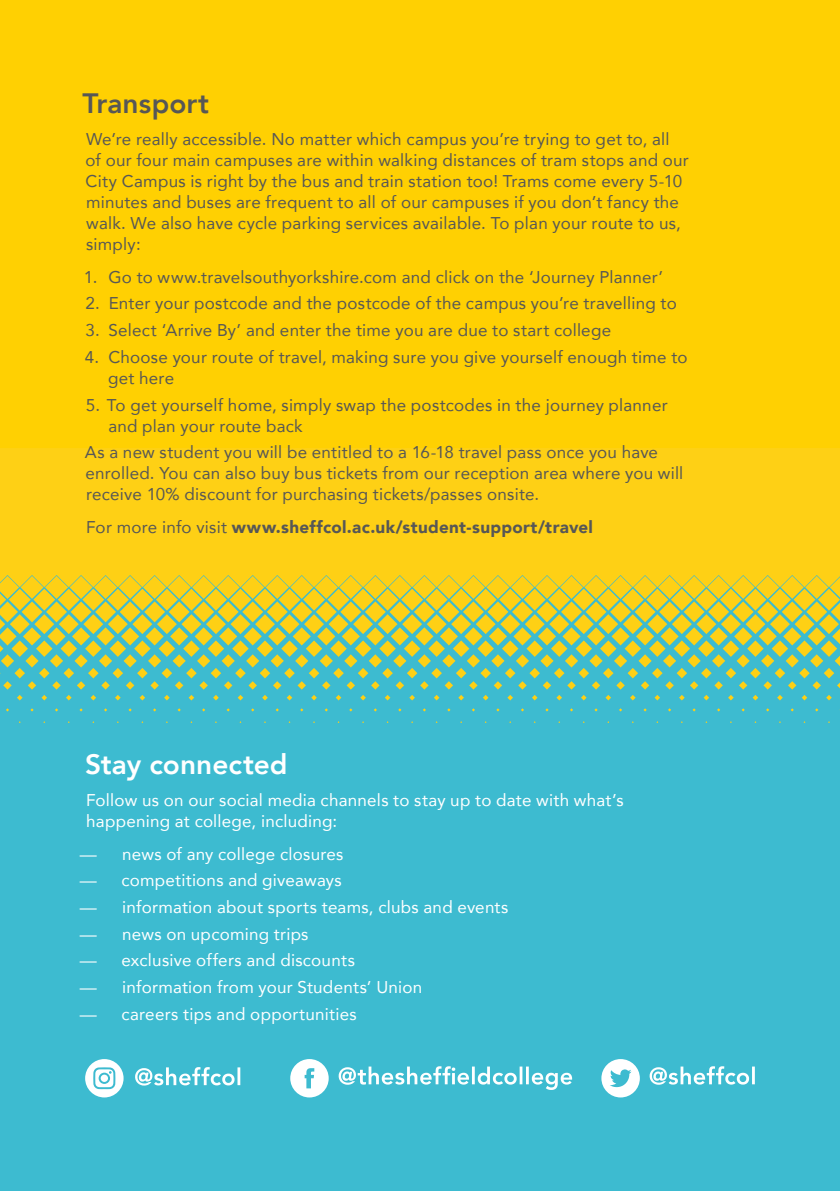
<style>
.page{position:relative;width:840px;height:1191px;background:#fff}
.page>*{position:absolute;margin:0;border:0;box-sizing:border-box;transform-origin:0 0}
.t1{font:800 28px "Avenir";color:#fff}
.t2{font:800 28px "Avenir";letter-spacing:.005em;color:#575756}
.t3{font:17px/21px "Avenir";letter-spacing:.015em;color:#575756}
.t4{font:17px/21px "Avenir";letter-spacing:.015em;color:#fff}
.t5{font:900 17px "Avenir";letter-spacing:.02em;color:#575756}
.s1{font-weight:400}
</style>
<div class="page">
<div style="left:0;top:292px;width:839px;height:899px;background:#3dbbd0"></div>
<div style="left:0;top:0;width:839px;height:557px;background:#ffd002"></div>
<svg style="left:0;top:448px;width:839px;height:275px;fill:#fed015"></svg>
<svg style="left:85px;top:1059px;width:38px;height:38px"></svg>
<svg style="left:290px;top:1059px;width:38px;height:38px"></svg>
<svg style="left:601px;top:1059px;width:38px;height:38px"></svg>
<svg style="left:135px;top:1067px;width:105px;height:18px"></svg>
<svg style="left:338px;top:1066px;width:233px;height:24px"></svg>
<svg style="left:649px;top:1066px;width:105px;height:18px"></svg>
<h1 class="t2" style="left:82px;top:82px;width:128px">Transport</h1>
<p class="t3" style="left:85px;top:128px;width:604px">We’re really accessible. No matter which campus you’re trying to get to, all<br>of our four main campuses are within walking distances of tram stops and our City Campus is right by the bus and train station too! Trams come every 5-10 minutes and buses are frequent to all of our campuses if you don’t fancy the walk. We also have cycle parking services available. To plan your route to us, simply:</p>
<p class="t3" style="left:84px;top:266px;width:580px">1. Go to www.travelsouthyorkshire.com and click on the ‘Journey Planner’</p>
<p class="t3" style="left:85px;top:292px;width:592px">2. Enter your postcode and the postcode of the campus you’re travelling to</p>
<p class="t3" style="left:85px;top:319px;width:527px">3. Select ‘Arrive By’ and enter the time you are due to start college</p>
<p class="t3" style="left:108px;top:346px;width:580px;text-indent:-23px">4. Choose your route of travel, making sure you give yourself enough time to get here</p>
<p class="t3" style="left:108px;top:393px;width:560px;text-indent:-22px">5. To get yourself home, simply swap the postcodes in the journey planner and plan your route back</p>
<p class="t3" style="left:85px;top:441px;width:599px">As a new student you will be entitled to a 16-18 travel pass once you have enrolled. You can also buy bus tickets from our reception area where you will receive 10% discount for purchasing tickets/passes onsite.</p>
<p class="t5" style="left:86px;top:512px;width:508px"><span class="s1">For more info visit</span> www.sheffcol.ac.uk/student-support/travel</p>
<h1 class="t1" style="left:85px;top:742px;width:204px">Stay connected</h1>
<p class="t4" style="left:86px;top:789px;width:539px">Follow us on our social media channels to stay up to date with what’s happening at college, including:</p>
<p class="t4" style="left:80px;top:842px;width:265px">— news of any college closures</p>
<p class="t4" style="left:80px;top:869px;width:263px">— competitions and giveaways</p>
<p class="t4" style="left:80px;top:896px;width:430px">— information about sports teams, clubs and events</p>
<p class="t4" style="left:80px;top:922px;width:230px">— news on upcoming trips</p>
<p class="t4" style="left:80px;top:949px;width:276px">— exclusive offers and discounts</p>
<p class="t4" style="left:80px;top:976px;width:343px">— information from your Students’ Union</p>
<p class="t4" style="left:80px;top:1002px;width:278px">— careers tips and opportunities</p>
</div>
